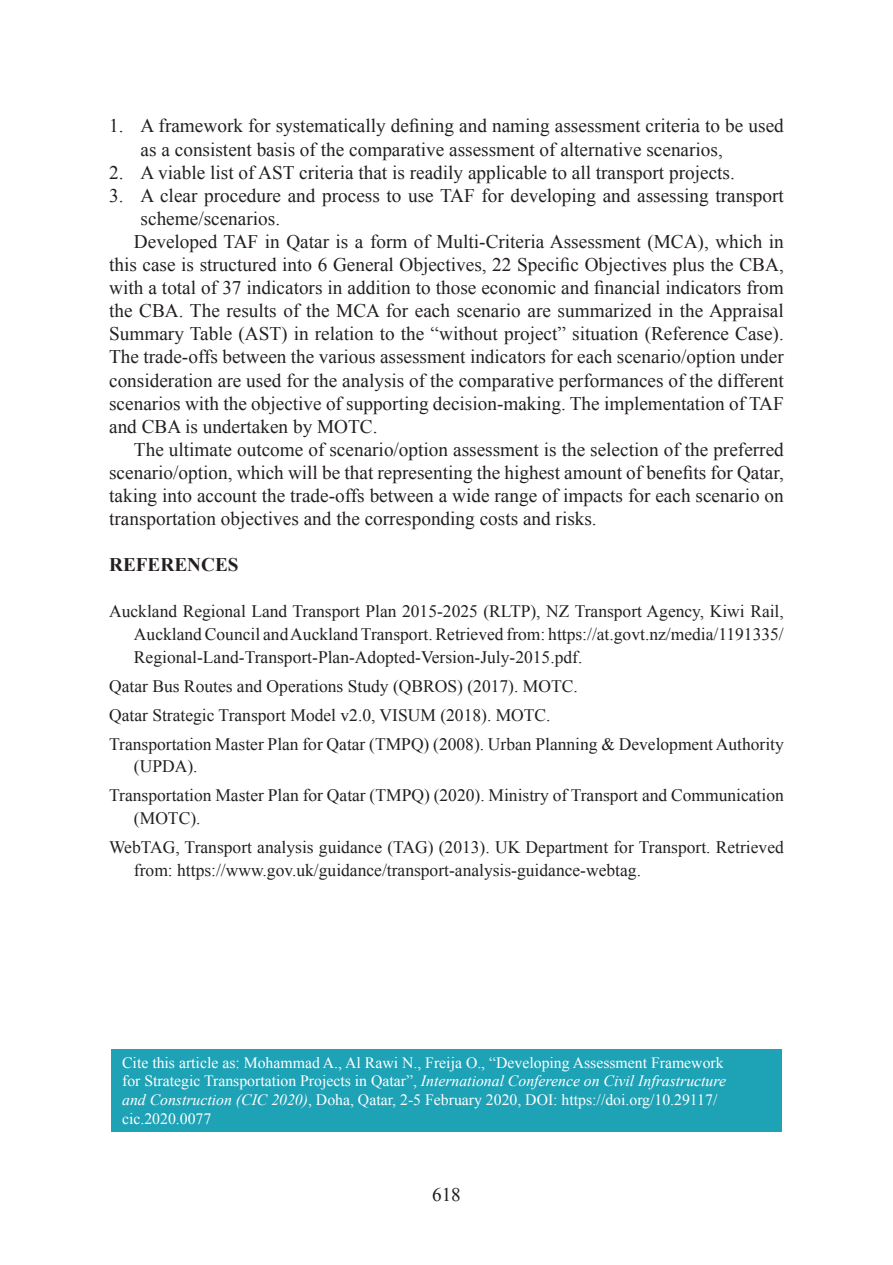
<style>
.page{position:relative;width:893px;height:1265px;background:#fff}
.page>*{position:absolute;margin:0;border:0;box-sizing:border-box;transform-origin:0 0}
.t1{font:19.25px/23.1px "Times New Roman";color:#231f20}
.Header__Abs__Ref__Ac{font:700 19.25px "Times New Roman";color:#231f20}
.TMCE_References{font:17.5px/22.8px "Times New Roman";color:#231f20}
.t2{font:15.75px/18.9px "Times New Roman";color:#fff}
.s1{font-style:italic}
</style>
<div class="page">
<div style="left:112px;top:1049px;width:670px;height:83px;background:#1ea2b6"></div>
<p class="t1" style="left:141px;top:114px;width:645px;text-indent:-31px">1. A framework for systematically defining and naming assessment criteria to be used as a consistent basis of the comparative assessment of alternative scenarios,</p>
<p class="t1" style="left:109px;top:160px;width:627px">2. A viable list of AST criteria that is readily applicable to all transport projects.</p>
<p class="t1" style="left:141px;top:183px;width:645px;text-indent:-31px">3. A clear procedure and process to use TAF for developing and assessing transport scheme/scenarios.</p>
<p class="t1" style="left:109px;top:230px;width:676px;text-align:justify;text-indent:25px">Developed TAF in Qatar is a form of Multi-Criteria Assessment (MCA), which in this case is structured into 6 General Objectives, 22 Specific Objectives plus the CBA, with a total of 37 indicators in addition to those economic and financial indicators from the CBA. The results of the MCA for each scenario are summarized in the Appraisal Summary Table (AST) in relation to the “without project” situation (Reference Case).<br>The trade-offs between the various assessment indicators for each scenario/option under consideration are used for the analysis of the comparative performances of the different scenarios with the objective of supporting decision-making. The implementation of TAF and CBA is undertaken by MOTC.</p>
<p class="t1" style="left:109px;top:438px;width:676px;text-align:justify;text-indent:25px">The ultimate outcome of scenario/option assessment is the selection of the preferred scenario/option, which will be that representing the highest amount of benefits for Qatar, taking into account the trade-offs between a wide range of impacts for each scenario on transportation objectives and the corresponding costs and risks.</p>
<p class="Header__Abs__Ref__Ac" style="left:109px;top:552px;width:131px">REFERENCES</p>
<p class="TMCE_References" style="left:134px;top:600px;width:651px;text-align:justify;text-indent:-25px">Auckland Regional Land Transport Plan 2015-2025 (RLTP), NZ Transport Agency, Kiwi Rail, Auckland Council and Auckland Transport. Retrieved from: https://at.govt.nz/media/1191335/ Regional-Land-Transport-Plan-Adopted-Version-July-2015.pdf.</p>
<p class="TMCE_References" style="left:109px;top:674px;width:470px">Qatar Bus Routes and Operations Study (QBROS) (2017). MOTC.</p>
<p class="TMCE_References" style="left:109px;top:703px;width:443px">Qatar Strategic Transport Model v2.0, VISUM (2018). MOTC.</p>
<p class="TMCE_References" style="left:134px;top:732px;width:651px;text-indent:-25px">Transportation Master Plan for Qatar (TMPQ) (2008). Urban Planning &amp; Development Authority (UPDA).</p>
<p class="TMCE_References" style="left:134px;top:784px;width:651px;text-indent:-25px">Transportation Master Plan for Qatar (TMPQ) (2020). Ministry of Transport and Communication (MOTC).</p>
<p class="TMCE_References" style="left:134px;top:835px;width:651px;text-indent:-25px">WebTAG, Transport analysis guidance (TAG) (2013). UK Department for Transport. Retrieved from: https://www.gov.uk/guidance/transport-analysis-guidance-webtag.</p>
<p class="t2" style="left:122px;top:1053px;width:605px">Cite this article as: Mohammad A., Al Rawi N., Freija O., “Developing Assessment Framework for Strategic Transportation Projects in Qatar”, <span class="s1">International Conference on Civil Infrastructure and Construction (CIC 2020)</span>, Doha, Qatar, 2-5 February 2020, DOI: https://doi.org/10.29117/ cic.2020.0077</p>
<p class="t1" style="left:432px;top:1183px;width:30px">618</p>
</div>
